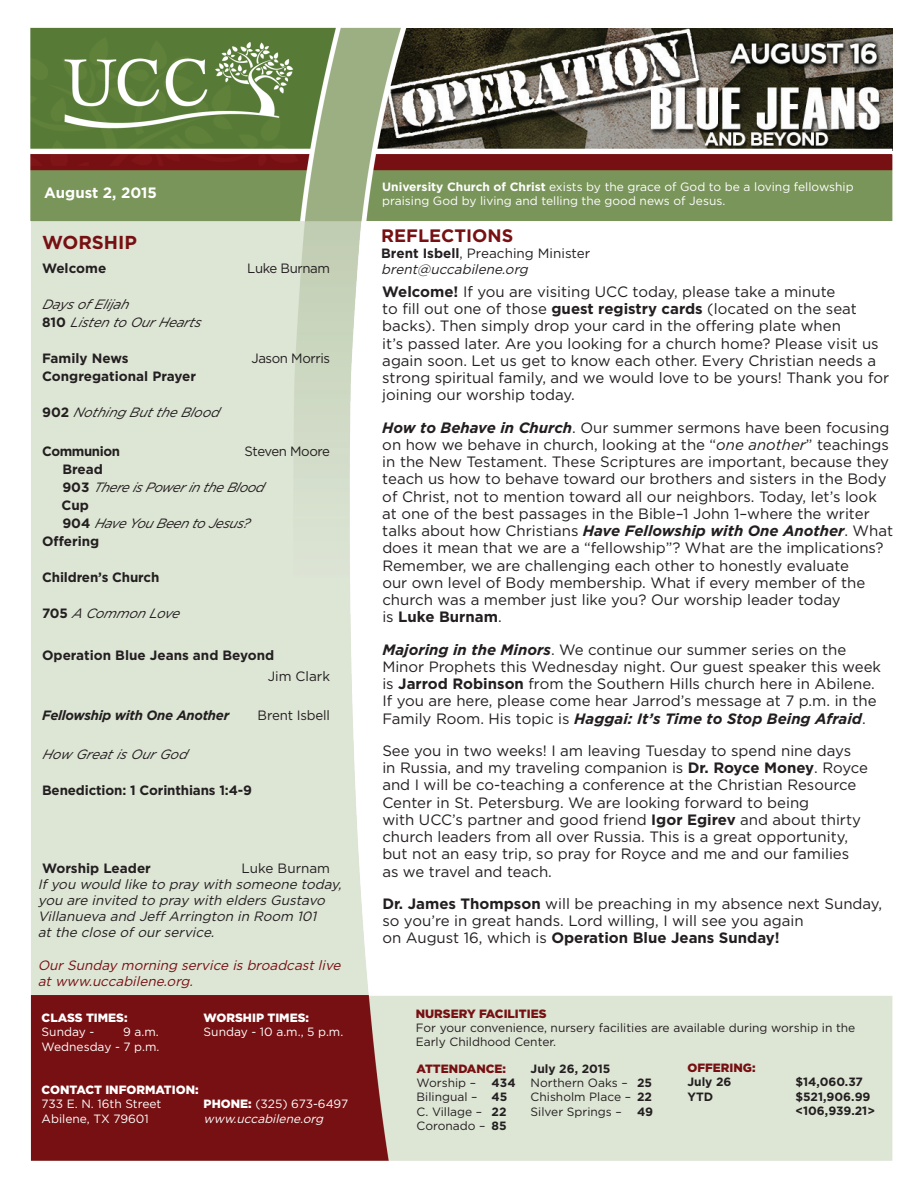
<style>
.page{position:relative;width:918px;height:1188px;background:#fff}
.page>*{position:absolute;margin:0;border:0;box-sizing:border-box;transform-origin:0 0}
.t1{font:700 18.75px "Gotham";color:#771012}
.t2{font:700 18px "Gotham";color:#771012}
.t3{font:15px/17.2px "Gotham";color:#231f20}
.t4{font:700 15px "Gotham";color:#fff}
.t5{font:italic 13.5px/16.2px "Gotham";color:#231f20}
.t6{font:700 13.5px "Gotham";letter-spacing:-.005em;color:#231f20}
.t7{font:italic 13.5px/18px "Gotham";letter-spacing:-.01em;color:#231f20}
.t8{font:italic 13.5px/16.2px "Gotham";color:#771012}
.t9{font:13.5px "Gotham";letter-spacing:-.03em;color:#231f20}
.t10{font:italic 700 13.5px "Gotham";letter-spacing:-.02em;color:#231f20}
.t11{font:13.5px "Gotham";color:#231f20}
.t12{font:13.5px "Gotham";letter-spacing:-.01em;color:#231f20}
.t13{font:700 13.5px "Gotham";letter-spacing:-.03em;color:#231f20}
.t14{font:12px/14.4px "Gotham";color:#fff}
.t15{font:12px/14.4px "Gotham";color:#231f20}
.t16{font:700 12px/14.4px "Gotham";color:#231f20}
.t17{font:900 12px "Gotham";color:#fff}
.t18{font:900 12px "Gotham";color:#771012}
.t19{font:italic 12px "Gotham";color:#fff}
.s1{font-weight:700;font-style:normal}
.s2{font-weight:900}
.s3{font-weight:700}
.s4{font-style:normal}
.s5{font-weight:700;font-style:italic}
.s6{font-style:italic}
</style>
<div class="page">
<img style="left:30px;top:27px;width:863px;height:1134px">
<div style="left:352px;top:687px;width:540px;height:7px;background:#fff"></div>
<p class="t4" style="left:44px;top:184px;width:114px">August 2, 2015</p>
<p class="t1" style="left:42px;top:231px;width:96px">WORSHIP</p>
<p class="t6" style="left:42px;top:260px;width:66px">Welcome</p>
<p class="t9" style="left:247px;top:261px;width:84px">Luke Burnam</p>
<p class="t7" style="left:42px;top:295px;width:164px">Daysof Elijah<br><span class="s1">8 1 0</span> Listen to OurHearts</p>
<p class="t6" style="left:42px;top:350px;width:88px">Family News</p>
<p class="t9" style="left:251px;top:351px;width:80px">Jason Morris</p>
<p class="t6" style="left:42px;top:368px;width:155px">Congregational Prayer</p>
<p class="t7" style="left:42px;top:403px;width:179px"><span class="s1">9 0 2</span> Nothing Butthe Blood</p>
<p class="t13" style="left:42px;top:443px;width:79px">Communion</p>
<p class="t9" style="left:245px;top:444px;width:87px">Steven Moore</p>
<p class="t6" style="left:62px;top:461px;width:42px">Bread</p>
<p class="t7" style="left:62px;top:478px;width:203px"><span class="s1">9 0 3</span> There isPowerin the Blood</p>
<p class="t6" style="left:61px;top:497px;width:29px">Cup</p>
<p class="t7" style="left:62px;top:514px;width:192px"><span class="s1">9 0 4</span> Have You Been to Jesus?</p>
<p class="t6" style="left:42px;top:533px;width:59px">Offering</p>
<p class="t6" style="left:42px;top:569px;width:119px">Children’s Church</p>
<p class="t7" style="left:42px;top:604px;width:142px"><span class="s1">7 0 5</span> A Common Love</p>
<p class="t6" style="left:42px;top:647px;width:234px">Operation Blue Jeans and Beyond</p>
<p class="t11" style="left:268px;top:669px;width:64px">Jim Clark</p>
<p class="t10" style="left:42px;top:707px;width:189px">Fellowship with One Another</p>
<p class="t12" style="left:258px;top:708px;width:74px">Brent Isbell</p>
<p class="t7" style="left:42px;top:745px;width:147px">How Greatis OurGod</p>
<p class="t6" style="left:42px;top:782px;width:211px">Benediction: 1 Corinthians 1:4-9</p>
<p class="t6" style="left:42px;top:860px;width:110px">Worship Leader</p>
<p class="t11" style="left:242px;top:861px;width:90px">Luke Burnam</p>
<p class="t5" style="left:38px;top:876px;width:308px">If you would like to pray with someone today, you are invited to pray with elders Gustavo Villanueva and Jeff Arrington in Room 101<br>at the close of our service.</p>
<p class="t8" style="left:38px;top:957px;width:308px">Our Sunday morning service is broadcast live at www.uccabilene.org.</p>
<p class="t17" style="left:42px;top:1011px;width:88px">CLASS TIMES:</p>
<p class="t17" style="left:204px;top:1011px;width:107px">WORSHIP TIMES:</p>
<p class="t14" style="left:42px;top:1025px;width:54px">Sunday -</p>
<p class="t14" style="left:123px;top:1025px;width:37px">9 a.m.</p>
<p class="t14" style="left:204px;top:1025px;width:141px">Sunday - 10 a.m., 5 p.m.</p>
<p class="t14" style="left:42px;top:1039px;width:119px">Wednesday - 7 p.m.</p>
<p class="t17" style="left:42px;top:1083px;width:159px">CONTACT INFORMATION:</p>
<p class="t14" style="left:42px;top:1097px;width:121px">733 E. N. 16th Street</p>
<p class="t14" style="left:204px;top:1097px;width:146px"><span class="s2">PHONE:</span> (325) 673-6497</p>
<p class="t14" style="left:42px;top:1111px;width:109px">Abilene, TX 79601</p>
<p class="t19" style="left:204px;top:1112px;width:124px">www.uccabilene.org</p>
<p class="t14" style="left:382px;top:179px;width:473px"><span class="s3">University Church of Christ</span> exists by the grace of God to be a loving fellowship praising God by living and telling the good news of Jesus.</p>
<p class="t2" style="left:381px;top:225px;width:134px">REFLECTIONS</p>
<p class="t5" style="left:381px;top:245px;width:211px"><span class="s1">Brent Isbell</span><span class="s4">, Preaching Minister </span>brent@uccabilene.org</p>
<p class="t3" style="left:382px;top:283px;width:508px"><span class="s3">Welcome!</span> If you are visiting UCC today, please take a minute<br>to fill out one of those <span class="s3">guest registry cards</span> (located on the seat backs). Then simply drop your card in the offering plate when<br>it’s passed later. Are you looking for a church home? Please visit us again soon. Let us get to know each other. Every Christian needs a strong spiritual family, and we would love to be yours! Thank you for joining our worship today.</p>
<p class="t3" style="left:382px;top:418px;width:512px"><span class="s5">How to Behave in Church</span>. Our summer sermons have been focusing on how we behave in church, looking at the “<span class="s6">one another</span>” teachings in the New Testament. These Scriptures are important, because they teach us how to behave toward our brothers and sisters in the Body of Christ, not to mention toward all our neighbors. Today, let’s look at one of the best passages in the Bible–1 John 1–where the writer talks about how Christians <span class="s5">Have Fellowship with One Another</span>. What does it mean that we are a “fellowship”? What are the implications?<br>Remember, we are challenging each other to honestly evaluate<br>our own level of Body membership. What if every member of the church was a member just like you? Our worship leader today<br>is <span class="s3">Luke Burnam</span>.</p>
<p class="t3" style="left:382px;top:640px;width:500px"><span class="s5">Majoring in the Minors</span>. We continue our summer series on the Minor Prophets this Wednesday night. Our guest speaker this week is <span class="s3">Jarrod Robinson</span> from the Southern Hills church here in Abilene.<br>If you are here, please come hear Jarrod’s message at 7 p.m. in the Family Room. His topic is <span class="s5">Haggai: It’s Time to Stop Being Afraid</span>.</p>
<p class="t3" style="left:382px;top:742px;width:487px">See you in two weeks! I am leaving Tuesday to spend nine days in Russia, and my traveling companion is <span class="s3">Dr. Royce Money</span>. Royce and I will be co-teaching a conference at the Christian Resource Center in St. Petersburg. We are looking forward to being<br>with UCC’s partner and good friend <span class="s3">Igor Egirev</span> and about thirty church leaders from all over Russia. This is a great opportunity, but not an easy trip, so pray for Royce and me and our families as we travel and teach.</p>
<p class="t3" style="left:382px;top:895px;width:501px"><span class="s3">Dr. James Thompson</span> will be preaching in my absence next Sunday, so you’re in great hands. Lord willing, I will see you again<br>on August 16, which is <span class="s3">Operation Blue Jeans Sunday!</span></p>
<p class="t18" style="left:416px;top:1006px;width:132px">NURSERY FACILITIES</p>
<p class="t15" style="left:416px;top:1020px;width:441px">For your convenience, nursery facilities are available during worship in the<br>Early Childhood Center.</p>
<p class="t18" style="left:417px;top:1061px;width:91px">ATTENDANCE:</p>
<p class="t16" style="left:531px;top:1061px;width:81px">July 26, 2015</p>
<p class="t15" style="left:417px;top:1075px;width:61px">Worship –</p>
<p class="t16" style="left:492px;top:1075px;width:25px">434</p>
<p class="t15" style="left:531px;top:1075px;width:123px">Northern Oaks – <span class="s3">25</span></p>
<p class="t15" style="left:417px;top:1090px;width:92px">Bilingual – <span class="s3">45</span></p>
<p class="t15" style="left:531px;top:1090px;width:123px">Chisholm Place – <span class="s3">22</span></p>
<p class="t15" style="left:417px;top:1104px;width:91px">C. Village – <span class="s3">22</span></p>
<p class="t15" style="left:531px;top:1104px;width:93px">Silver Springs –</p>
<p class="t16" style="left:637px;top:1104px;width:18px">49</p>
<p class="t15" style="left:417px;top:1119px;width:92px">Coronado – <span class="s3">85</span></p>
<p class="t18" style="left:687px;top:1061px;width:70px">OFFERING:</p>
<p class="t16" style="left:687px;top:1075px;width:46px">July 26</p>
<p class="t16" style="left:795px;top:1075px;width:69px">$14,060.37</p>
<p class="t16" style="left:687px;top:1089px;width:27px">YTD</p>
<p class="t16" style="left:795px;top:1089px;width:81px">$521,906.99 &lt;106,939.21&gt;</p>
</div>
